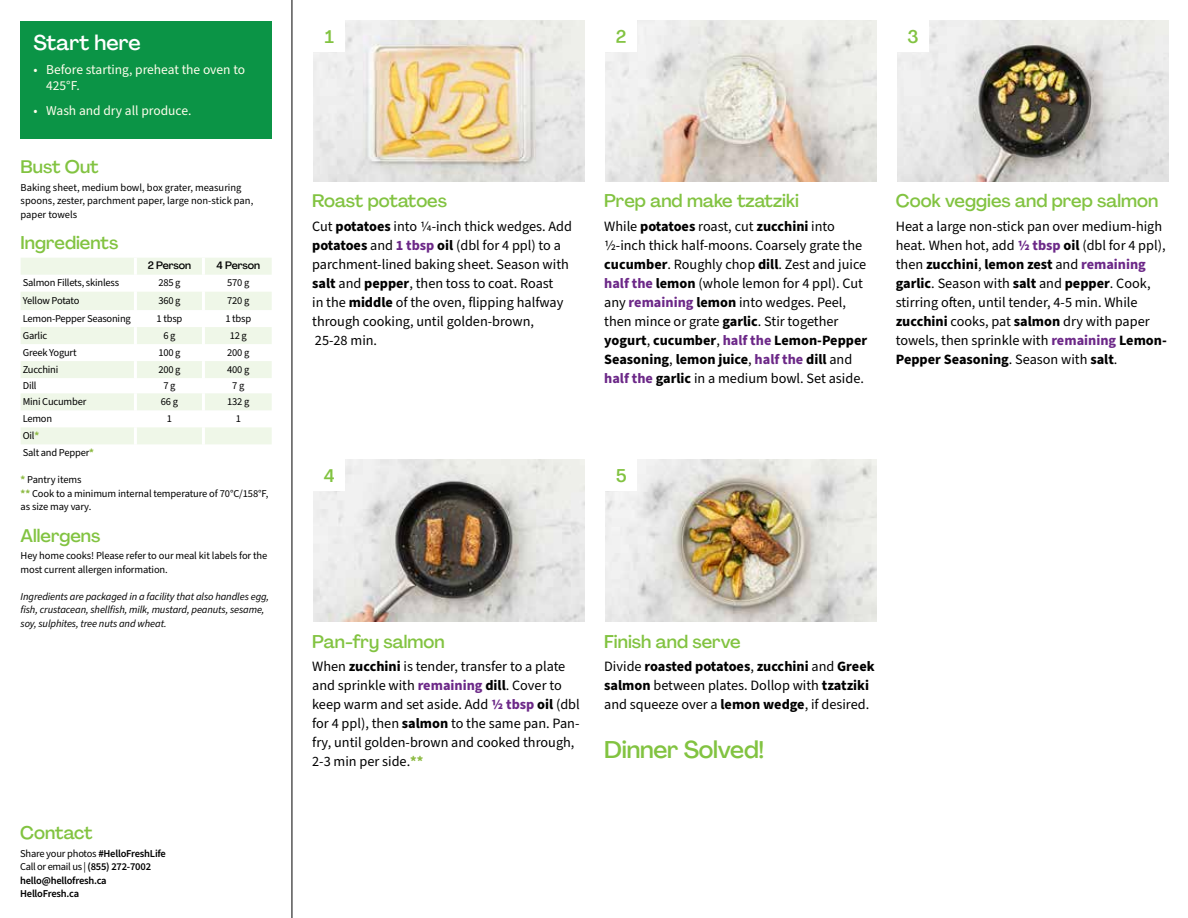
<style>
.page{position:relative;width:1188px;height:918px;background:#fff}
.page>*{position:absolute;margin:0;border:0;box-sizing:border-box;transform-origin:0 0}
.t1{font:500 24px "Agrandir";letter-spacing:-.01em;color:#82c341}
.t2{font:500 21px "Agrandir";color:#fff}
.t3{font:500 18px "Agrandir";color:#82c341}
.t4{font:14.25px/19px "Source Sans Pro";color:#000}
.t5{font:13.5px/16.2px "Source Sans Pro";color:#fffdec}
.t6{font:10.5px/13.5px "Source Sans Pro";letter-spacing:-.015em;color:#000}
.t7{font:italic 10.5px/13.5px "Source Sans Pro";letter-spacing:-.01em;color:#000}
.t8{font:600 10.5px/13.5px "Source Sans Pro";letter-spacing:-.02em;color:#000}
.t9{font:500 10.5px "Agrandir";letter-spacing:-.01em;color:#000}
.t10{font:10.5px "Source Sans Pro";letter-spacing:-.035em;color:#000}
.s1{font-weight:700;color:#8cba42}
.s2{font-weight:400}
.s3{font-weight:700}
.s4{font-weight:700;color:#6c2888}
</style>
<div class="page">
<hr style="left:292px;top:0;width:1px;height:918px;background:#000">
<svg style="left:21px;top:258px;width:251px;height:186px;fill:#eff7e8"></svg>
<hr style="left:134px;top:258px;width:3px;height:17px;background:#fff">
<hr style="left:202px;top:258px;width:3px;height:17px;background:#fff">
<hr style="left:134px;top:275px;width:3px;height:17px;background:#fff">
<hr style="left:202px;top:275px;width:3px;height:17px;background:#fff">
<hr style="left:134px;top:292px;width:3px;height:18px;background:#fff">
<hr style="left:202px;top:292px;width:3px;height:18px;background:#fff">
<hr style="left:134px;top:310px;width:3px;height:17px;background:#fff">
<hr style="left:202px;top:310px;width:3px;height:17px;background:#fff">
<hr style="left:134px;top:327px;width:3px;height:17px;background:#fff">
<hr style="left:202px;top:327px;width:3px;height:17px;background:#fff">
<hr style="left:134px;top:344px;width:3px;height:17px;background:#fff">
<hr style="left:202px;top:344px;width:3px;height:17px;background:#fff">
<hr style="left:134px;top:361px;width:3px;height:17px;background:#fff">
<hr style="left:202px;top:361px;width:3px;height:17px;background:#fff">
<hr style="left:134px;top:378px;width:3px;height:15px;background:#fff">
<hr style="left:202px;top:378px;width:3px;height:15px;background:#fff">
<hr style="left:134px;top:393px;width:3px;height:17px;background:#fff">
<hr style="left:202px;top:393px;width:3px;height:17px;background:#fff">
<hr style="left:134px;top:410px;width:3px;height:17px;background:#fff">
<hr style="left:202px;top:410px;width:3px;height:17px;background:#fff">
<hr style="left:134px;top:427px;width:3px;height:17px;background:#fff">
<hr style="left:202px;top:427px;width:3px;height:17px;background:#fff">
<div style="left:21px;top:21px;width:251px;height:117px;background:#0b9446"></div>
<img style="left:313px;top:459px;width:272px;height:162px">
<div style="left:313px;top:459px;width:32px;height:32px;background:#fff"></div>
<img style="left:605px;top:459px;width:272px;height:162px">
<div style="left:605px;top:459px;width:32px;height:32px;background:#fff"></div>
<img style="left:313px;top:20px;width:272px;height:161px">
<div style="left:313px;top:20px;width:32px;height:32px;background:#fff"></div>
<img style="left:605px;top:20px;width:272px;height:161px">
<div style="left:605px;top:20px;width:32px;height:32px;background:#fff"></div>
<img style="left:897px;top:20px;width:272px;height:161px">
<div style="left:897px;top:20px;width:32px;height:32px;background:#fff"></div>
<h2 class="t2" style="left:33px;top:29px;width:109px">Start here</h2>
<p class="t5" style="left:46px;top:62px;width:200px;text-indent:-13px">• Before starting, preheat the oven to<br>425°F.</p>
<p class="t5" style="left:33px;top:103px;width:160px">• Wash and dry all produce.</p>
<p class="t3" style="left:21px;top:156px;width:80px">Bust Out</p>
<p class="t6" style="left:21px;top:181px;width:234px">Baking sheet, medium bowl, box grater, measuring spoons, zester, parchment paper, large non-stick pan, paper towels</p>
<p class="t3" style="left:21px;top:232px;width:99px">Ingredients</p>
<p class="t9" style="left:148px;top:259px;width:45px">2 Person</p>
<p class="t9" style="left:217px;top:259px;width:45px">4 Person</p>
<p class="t6" style="left:23px;top:276px;width:98px">Salmon Fillets, skinless</p>
<p class="t6" style="left:158px;top:276px;width:24px">285 g</p>
<p class="t6" style="left:227px;top:276px;width:24px">570 g</p>
<p class="t10" style="left:23px;top:293px;width:58px">Yellow Potato</p>
<p class="t6" style="left:158px;top:294px;width:24px">360 g</p>
<p class="t6" style="left:227px;top:294px;width:24px">720 g</p>
<p class="t6" style="left:23px;top:312px;width:110px">Lemon-Pepper Seasoning</p>
<p class="t6" style="left:157px;top:312px;width:27px">1 tbsp</p>
<p class="t6" style="left:225px;top:312px;width:27px">1 tbsp</p>
<p class="t6" style="left:23px;top:329px;width:26px">Garlic</p>
<p class="t6" style="left:163px;top:329px;width:14px">6 g</p>
<p class="t6" style="left:230px;top:329px;width:19px">12 g</p>
<p class="t6" style="left:23px;top:346px;width:55px">Greek Yogurt</p>
<p class="t6" style="left:158px;top:346px;width:24px">100 g</p>
<p class="t6" style="left:227px;top:346px;width:24px">200 g</p>
<p class="t6" style="left:23px;top:363px;width:37px">Zucchini</p>
<p class="t6" style="left:158px;top:363px;width:24px">200 g</p>
<p class="t6" style="left:227px;top:363px;width:24px">400 g</p>
<p class="t6" style="left:23px;top:379px;width:15px">Dill</p>
<p class="t6" style="left:163px;top:379px;width:14px">7 g</p>
<p class="t6" style="left:232px;top:379px;width:14px">7 g</p>
<p class="t6" style="left:23px;top:395px;width:65px">Mini Cucumber</p>
<p class="t6" style="left:161px;top:395px;width:19px">66 g</p>
<p class="t6" style="left:227px;top:395px;width:24px">132 g</p>
<p class="t6" style="left:23px;top:412px;width:31px">Lemon</p>
<p class="t6" style="left:167px;top:412px;width:7px">1</p>
<p class="t6" style="left:236px;top:412px;width:7px">1</p>
<p class="t6" style="left:23px;top:427px;width:73px;line-height:17px">Oil<span class="s1">*<br></span>Salt and Pepper<span class="s1">*</span></p>
<p class="t6" style="left:21px;top:473px;width:249px"><span class="s1">*</span> Pantry items<br><span class="s1">**</span> Cook to a minimum internal temperature of 70°C/158°F, as size may vary.</p>
<p class="t3" style="left:21px;top:524px;width:81px">Allergens</p>
<p class="t6" style="left:21px;top:550px;width:248px">Hey home cooks! Please refer to our meal kit labels for the most current allergen information.</p>
<p class="t7" style="left:21px;top:590px;width:250px">Ingredients are packaged in a facility that also handles egg, fish, crustacean, shellfish, milk, mustard, peanuts, sesame, soy, sulphites, tree nuts and wheat.</p>
<p class="t3" style="left:20px;top:822px;width:74px">Contact</p>
<p class="t8" style="left:20px;top:847px;width:147px"><span class="s2">Share your photos</span> #HelloFreshLife<br><span class="s2">Call or email us |</span> (855) 272-7002 hello@hellofresh.ca<br>HelloFresh.ca</p>
<p class="t3" style="left:325px;top:26px;width:11px">1</p>
<p class="t3" style="left:616px;top:25px;width:12px">2</p>
<p class="t3" style="left:908px;top:25px;width:13px">3</p>
<p class="t3" style="left:312px;top:190px;width:136px">Roast potatoes</p>
<p class="t4" style="left:312px;top:217px;width:261px">Cut <span class="s3">potatoes</span> into 1/4-inch thick wedges. Add <span class="s3">potatoes</span> and <span class="s4">1 tbsp</span> <span class="s3">oil</span> (dbl for 4 ppl) to a parchment-lined baking sheet. Season with <span class="s3">salt</span> and <span class="s3">pepper</span>, then toss to coat. Roast<br>in the <span class="s3">middle</span> of the oven, flipping halfway through cooking, until golden-brown,<br>25-28 min.</p>
<p class="t3" style="left:604px;top:190px;width:196px">Prep and make tzatziki</p>
<p class="t4" style="left:604px;top:217px;width:265px">While <span class="s3">potatoes</span> roast, cut <span class="s3">zucchini</span> into 1/2-inch thick half-moons. Coarsely grate the <span class="s3">cucumber</span>. Roughly chop <span class="s3">dill</span>. Zest and juice <span class="s4">half the</span> <span class="s3">lemon</span> (whole lemon for 4 ppl). Cut any <span class="s4">remaining</span> <span class="s3">lemon</span> into wedges. Peel, then mince or grate <span class="s3">garlic</span>. Stir together <span class="s3">yogurt</span>, <span class="s3">cucumber</span>, <span class="s4">half the</span> <span class="s3">Lemon-Pepper Seasoning</span>, <span class="s3">lemon juice</span>, <span class="s4">half the</span> <span class="s3">dill</span> and <span class="s4">half the</span> <span class="s3">garlic</span> in a medium bowl. Set aside.</p>
<p class="t3" style="left:896px;top:190px;width:264px">Cook veggies and prep salmon</p>
<p class="t4" style="left:896px;top:217px;width:273px">Heat a large non-stick pan over medium-high heat. When hot, add <span class="s4">1/2 tbsp</span> <span class="s3">oil</span> (dbl for 4 ppl), then <span class="s3">zucchini</span>, <span class="s3">lemon zest</span> and <span class="s4">remaining </span><span class="s3">garlic</span>. Season with <span class="s3">salt</span> and <span class="s3">pepper</span>. Cook, stirring often, until tender, 4-5 min. While <span class="s3">zucchini</span> cooks, pat <span class="s3">salmon</span> dry with paper towels, then sprinkle with <span class="s4">remaining</span> <span class="s3">Lemon-Pepper Seasoning</span>. Season with <span class="s3">salt</span>.</p>
<p class="t3" style="left:324px;top:465px;width:12px">4</p>
<p class="t3" style="left:616px;top:465px;width:12px">5</p>
<p class="t3" style="left:312px;top:630px;width:134px">Pan-fry salmon</p>
<p class="t4" style="left:312px;top:657px;width:269px">When <span class="s3">zucchini</span> is tender, transfer to a plate and sprinkle with <span class="s4">remaining</span> <span class="s3">dill</span>. Cover to keep warm and set aside. Add <span class="s4">1/2 tbsp</span> <span class="s3">oil</span> (dbl for 4 ppl), then <span class="s3">salmon</span> to the same pan. Pan&shy;fry, until golden-brown and cooked through, 2-3 min per side.<span class="s1">**</span></p>
<p class="t3" style="left:604px;top:630px;width:138px">Finish and serve</p>
<p class="t4" style="left:604px;top:657px;width:272px">Divide <span class="s3">roasted potatoes</span>, <span class="s3">zucchini</span> and <span class="s3">Greek salmon</span> between plates. Dollop with <span class="s3">tzatziki </span>and squeeze over a <span class="s3">lemon wedge</span>, if desired.</p>
<h1 class="t1" style="left:604px;top:734px;width:162px">Dinner Solved!</h1>
</div>
